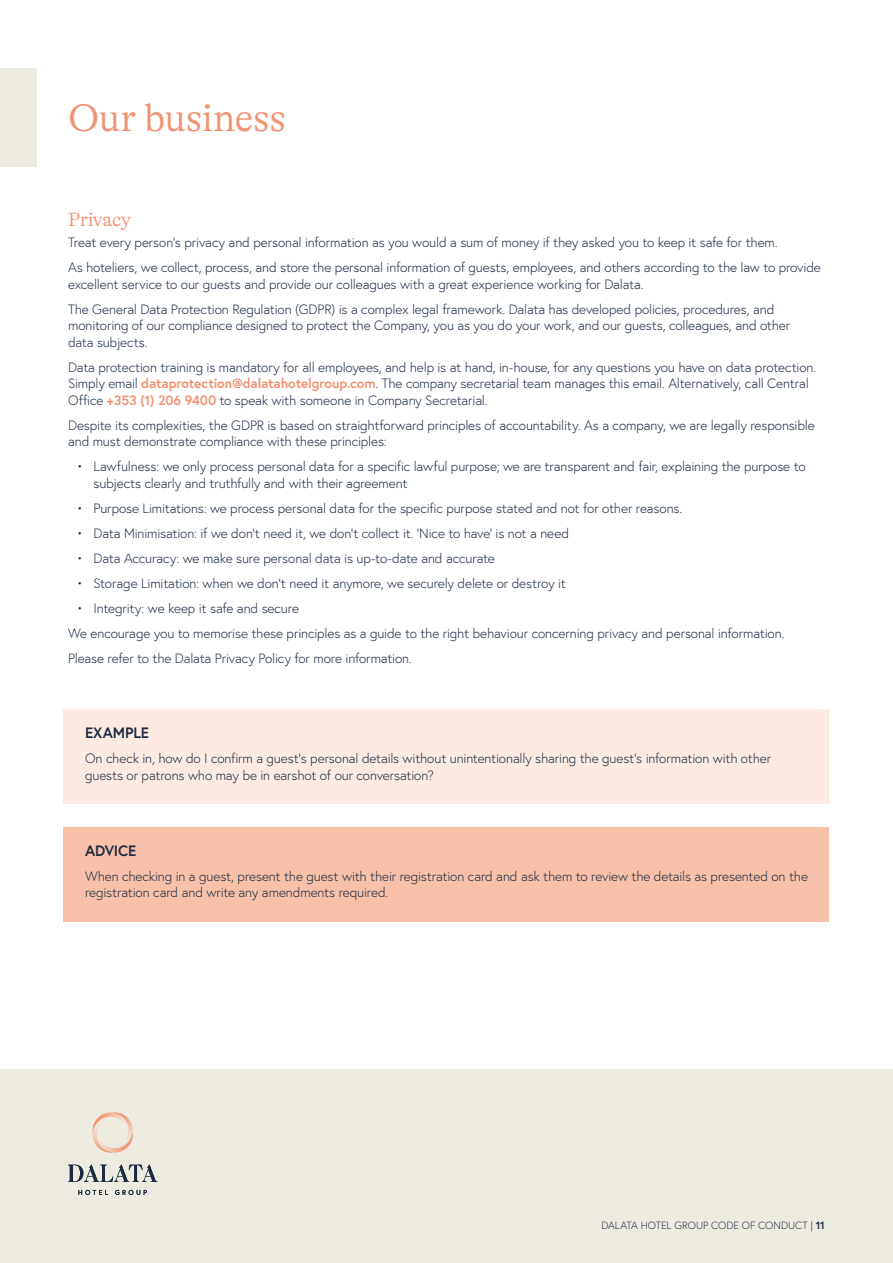
<style>
.page{position:relative;width:893px;height:1263px;background:#fff}
.page>*{position:absolute;margin:0;border:0;box-sizing:border-box;transform-origin:0 0}
.t1{font:300 39px "GT Alpina";letter-spacing:-.005em;color:#f29272}
.t2{font:300 19.5px "GT Alpina";letter-spacing:-.005em;color:#f29272}
.t3{font:700 15px "Europa";letter-spacing:-.01em;color:#1a2a41}
.t4{font:300 13.5px/16.5px "Europa";letter-spacing:-.01em;color:#1a2a41}
.t5{font:300 10.5px "Europa";letter-spacing:.005em;color:#1a2a41}
.s1{font-weight:700;color:#f29272}
.s2{font-weight:700}
</style>
<div class="page">
<div style="left:0;top:68px;width:37px;height:99px;background:#edeae0"></div>
<div style="left:0;top:1069px;width:893px;height:194px;background:#edeae0"></div>
<svg style="left:78px;top:1190px;width:30px;height:5px"></svg>
<svg style="left:115px;top:1190px;width:32px;height:5px"></svg>
<svg style="left:93px;top:1112px;width:40px;height:40px"></svg>
<svg style="left:68px;top:1164px;width:89px;height:18px"></svg>
<div style="left:64px;top:709px;width:765px;height:54px;background:#fdebe3"></div>
<div style="left:64px;top:736px;width:765px;height:68px;background:#fdebe3"></div>
<div style="left:64px;top:827px;width:765px;height:53px;background:#f9c1aa"></div>
<div style="left:64px;top:853px;width:765px;height:68px;background:#f9c1aa"></div>
<h1 class="t1" style="left:68px;top:96px;width:220px">Our business</h1>
<h2 class="t2" style="left:68px;top:209px;width:65px">Privacy</h2>
<p class="t4" style="left:68px;top:230px;width:754px;line-height:25px">Treat every person’s privacy and personal information as you would a sum of money if they asked you to keep it safe for them.<br>As hoteliers, we collect, process, and store the personal information of guests, employees, and others according to the law to provide</p>
<p class="t4" style="left:68px;top:271px;width:708px;line-height:25px">excellent service to our guests and provide our colleagues with a great experience working for Dalata.<br>The General Data Protection Regulation (GDPR) is a complex legal framework. Dalata has developed policies, procedures, and</p>
<p class="t4" style="left:68px;top:317px;width:724px">monitoring of our compliance designed to protect the Company, you as you do your work, and our guests, colleagues, and other data subjects.</p>
<p class="t4" style="left:68px;top:359px;width:750px">Data protection training is mandatory for all employees, and help is at hand, in-house, for any questions you have on data protection.<br>Simply email <span class="s1">dataprotection@dalatahotelgroup.com</span>. The company secretarial team manages this email. Alternatively, call Central<br>Office <span class="s1">+353 (1) 206 9400</span> to speak with someone in Company Secretarial.</p>
<p class="t4" style="left:68px;top:417px;width:748px">Despite its complexities, the GDPR is based on straightforward principles of accountability. As a company, we are legally responsible and must demonstrate compliance with these principles:</p>
<p class="t4" style="left:94px;top:458px;width:714px;text-indent:-17px">• Lawfulness: we only process personal data for a specific lawful purpose; we are transparent and fair, explaining the purpose to subjects clearly and truthfully and with their agreement</p>
<p class="t4" style="left:77px;top:500px;width:607px">• Purpose Limitations: we process personal data for the specific purpose stated and not for other reasons.</p>
<p class="t4" style="left:77px;top:525px;width:494px">• Data Minimisation: if we don’t need it, we don’t collect it. ‘Nice to have’ is not a need</p>
<p class="t4" style="left:77px;top:550px;width:420px">• Data Accuracy: we make sure personal data is up-to-date and accurate</p>
<p class="t4" style="left:77px;top:575px;width:491px">• Storage Limitation: when we don’t need it anymore, we securely delete or destroy it</p>
<p class="t4" style="left:68px;top:595px;width:718px;line-height:25px;text-indent:9px">• Integrity: we keep it safe and secure<br>We encourage you to memorise these principles as a guide to the right behaviour concerning privacy and personal information.<br>Please refer to the Dalata Privacy Policy for more information.</p>
<p class="t3" style="left:85px;top:723px;width:65px">EXAMPLE</p>
<p class="t4" style="left:85px;top:750px;width:688px">On check in, how do I confirm a guest’s personal details without unintentionally sharing the guest’s information with other guests or patrons who may be in earshot of our conversation?</p>
<p class="t3" style="left:85px;top:840px;width:53px">ADVICE</p>
<p class="t4" style="left:85px;top:868px;width:724px">When checking in a guest, present the guest with their registration card and ask them to review the details as presented on the registration card and write any amendments required.</p>
<p class="t5" style="left:601px;top:1219px;width:225px">DALATA HOTEL GROUP CODE OF CONDUCT | <span class="s2">11</span></p>
</div>
